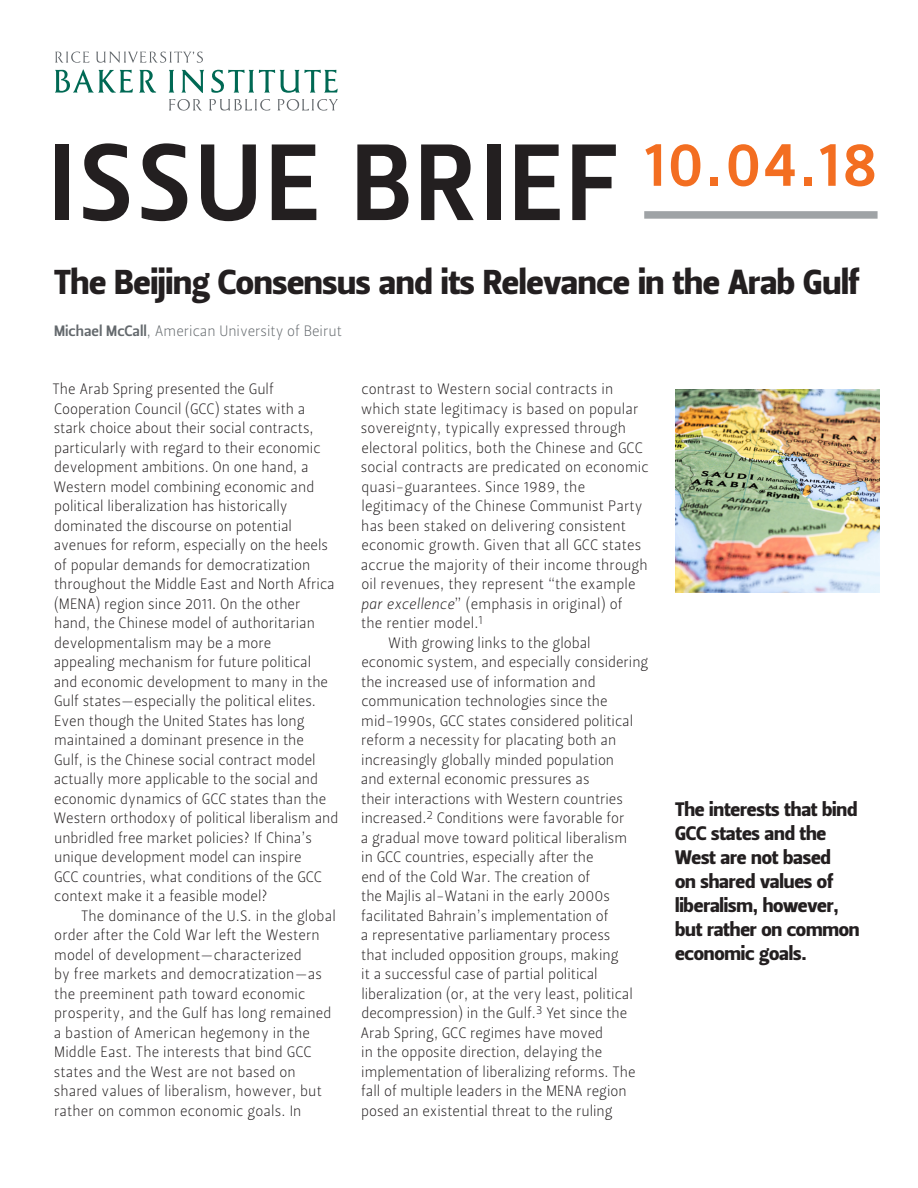
<style>
.page{position:relative;width:918px;height:1188px;background:#fff}
.page>*{position:absolute;margin:0;border:0;box-sizing:border-box;transform-origin:0 0}
.Body_text___Hanging{font:108px "Leitura Sans Grot 3";letter-spacing:.05em;color:#231f20}
.Body_text___Hanging-2{font:63px "Leitura Sans Grot 3";color:#f36e21;scale:.95 1}
.body_text{font:34.5px "Leitura Sans Grot 4";letter-spacing:-.01em;color:#231f20}
.Paragraph_Style_2{font:19.5px/24px "Leitura Sans Grot 4";letter-spacing:-.01em;color:#231f20}
.body_text-2{font:15px/19.5px "Leitura Sans Grot 1";color:#231f20}
.body_text-3{font:15px "Leitura Sans Grot 1";color:#64696d}
.s1{font-family:"Leitura Sans Grot 3"}
.s2{font-family:"Leitura Sans Italic 1"}
</style>
<div class="page">
<div style="left:644px;top:211px;width:234px;height:8px;background:#9fa3a6"></div>
<img style="left:676px;top:389px;width:203px;height:204px">
<svg style="left:55px;top:69px;width:78px;height:24px"></svg>
<svg style="left:139px;top:70px;width:17px;height:23px"></svg>
<svg style="left:169px;top:70px;width:5px;height:23px"></svg>
<svg style="left:181px;top:70px;width:23px;height:23px"></svg>
<svg style="left:211px;top:70px;width:127px;height:23px"></svg>
<svg style="left:55px;top:52px;width:34px;height:11px"></svg>
<svg style="left:96px;top:51px;width:107px;height:12px"></svg>
<svg style="left:169px;top:99px;width:33px;height:12px"></svg>
<svg style="left:209px;top:99px;width:61px;height:12px"></svg>
<svg style="left:277px;top:99px;width:61px;height:12px"></svg>
<p class="Body_text___Hanging" style="left:50px;top:120px;width:569px">ISSUE BRIEF</p>
<p class="Body_text___Hanging-2" style="left:644px;top:127px;width:247px">10.04.18</p>
<p class="body_text" style="left:54px;top:261px;width:807px">The Beijing Consensus and its Relevance in the Arab Gulf</p>
<p class="body_text-3" style="left:54px;top:322px;width:289px"><span class="s1">Michael McCall</span>, American University of Beirut</p>
<p class="body_text-2" style="left:52px;top:380px;width:287px">The Arab Spring presented the Gulf Cooperation Council (GCC) states with a stark choice about their social contracts, particularly with regard to their economic development ambitions. On one hand, a Western model combining economic and political liberalization has historically dominated the discourse on potential avenues for reform, especially on the heels of popular demands for democratization throughout the Middle East and North Africa (MENA) region since 2011. On the other hand, the Chinese model of authoritarian developmentalism may be a more<br>appealing mechanism for future political<br>and economic development to many in the Gulf states—especially the political elites.<br>Even though the United States has long maintained a dominant presence in the<br>Gulf, is the Chinese social contract model actually more applicable to the social and economic dynamics of GCC states than the Western orthodoxy of political liberalism and unbridled free market policies? If China’s unique development model can inspire<br>GCC countries, what conditions of the GCC context make it a feasible model?</p>
<p class="body_text-2" style="left:54px;top:906px;width:284px;text-indent:27px">The dominance of the U.S. in the global order after the Cold War left the Western model of development—characterized<br>by free markets and democratization—as the preeminent path toward economic prosperity, and the Gulf has long remained a bastion of American hegemony in the Middle East. The interests that bind GCC states and the West are not based on shared values of liberalism, however, but rather on common economic goals. In</p>
<p class="body_text-2" style="left:361px;top:380px;width:290px">contrast to Western social contracts in which state legitimacy is based on popular sovereignty, typically expressed through electoral politics, both the Chinese and GCC social contracts are predicated on economic quasi-guarantees. Since 1989, the legitimacy of the Chinese Communist Party has been staked on delivering consistent economic growth. Given that all GCC states accrue the majority of their income through oil revenues, they represent “the example <span class="s2">par excellence</span>” (emphasis in original) of</p>
<p class="body_text-2" style="left:361px;top:614px;width:123px">the rentier model.<sup>1</sup></p>
<p class="body_text-2" style="left:360px;top:633px;width:289px;text-indent:28px">With growing links to the global economic system, and especially considering the increased use of information and communication technologies since the mid-1990s, GCC states considered political reform a necessity for placating both an increasingly globally minded population<br>and external economic pressures as<br>their interactions with Western countries increased.<sup>2</sup> Conditions were favorable for<br>a gradual move toward political liberalism<br>in GCC countries, especially after the<br>end of the Cold War. The creation of<br>the Majlis al-Watani in the early 2000s facilitated Bahrain’s implementation of<br>a representative parliamentary process<br>that included opposition groups, making<br>it a successful case of partial political liberalization (or, at the very least, political decompression) in the Gulf.<sup>3</sup> Yet since the Arab Spring, GCC regimes have moved<br>in the opposite direction, delaying the implementation of liberalizing reforms. The fall of multiple leaders in the MENA region posed an existential threat to the ruling</p>
<p class="Paragraph_Style_2" style="left:675px;top:798px;width:184px">The interests that bind<br>GCC states and the</p>
<p class="Paragraph_Style_2" style="left:675px;top:846px;width:186px">West are not based<br>on shared values of liberalism, however, but rather on common economic goals.</p>
</div>
